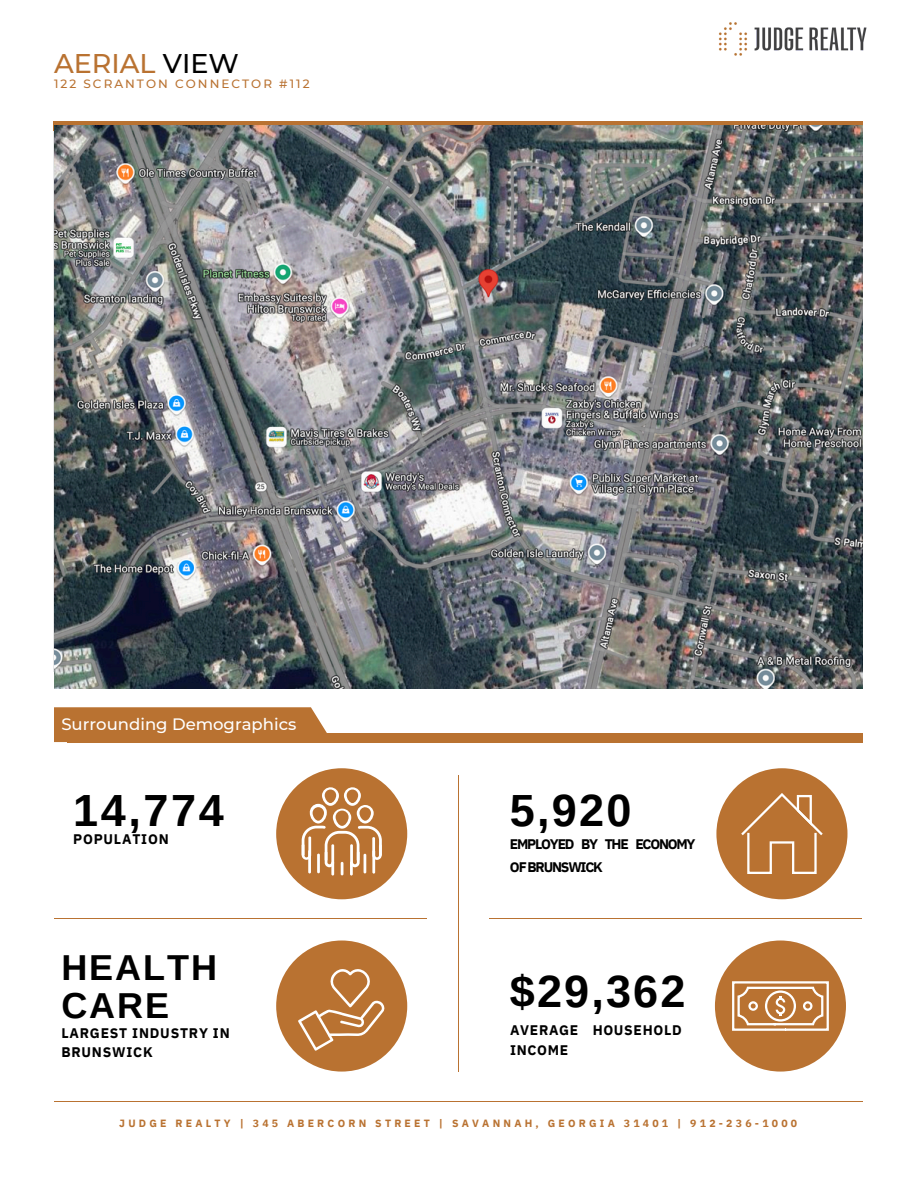
<style>
.page{position:relative;width:918px;height:1188px;background:#fff}
.page>*{position:absolute;margin:0;border:0;box-sizing:border-box;transform-origin:0 0}
.t1{font:700 45px "Arimo";letter-spacing:.05em;color:#000}
.t2{font:700 36px/38.2px "Arimo";letter-spacing:.055em;color:#000}
.t3{font:500 27px "Montserrat";color:#b97231}
.t4{font:500 16.5px "Montserrat";color:#fff}
.t5{font:700 13.8px/19.2px "IBM Plex Sans";letter-spacing:.05em;color:#000}
.t6{font:700 13.8px/23.7px "IBM Plex Sans";letter-spacing:-.09em;color:#000}
.t7{font:500 12px "Montserrat";letter-spacing:.17em;color:#b97231}
.t8{font:700 10.5px "IBM Plex Sans";letter-spacing:.305em;color:#b97231}
.s1{color:#000}
</style>
<div class="page">
<div style="left:54px;top:121px;width:808px;height:9px;background:#b97231"></div>
<hr style="left:54px;top:1101px;width:808px;height:1px;background:#b97231">
<div style="left:276px;top:941px;width:131px;height:131px;background:#b97231;border-radius:50%"></div>
<hr style="left:54px;top:918px;width:373px;height:1px;background:#b97231">
<div style="left:276px;top:768px;width:131px;height:131px;background:#b97231;border-radius:50%"></div>
<svg style="left:302px;top:787px;width:80px;height:89px"></svg>
<hr style="left:459px;top:775px;width:1px;height:296px;background:#b97231">
<div style="left:67px;top:733px;width:795px;height:9px;background:#b97231"></div>
<div style="left:54px;top:707px;width:273px;height:35px;background:#b97231"></div>
<hr style="left:489px;top:918px;width:373px;height:1px;background:#b97231">
<div style="left:716px;top:768px;width:131px;height:131px;background:#b97231;border-radius:50%"></div>
<svg style="left:741px;top:793px;width:82px;height:81px"></svg>
<div style="left:715px;top:941px;width:131px;height:131px;background:#b97231;border-radius:50%"></div>
<svg style="left:732px;top:981px;width:97px;height:50px"></svg>
<img style="left:719px;top:22px;width:148px;height:34px">
<img style="left:54px;top:125px;width:809px;height:564px">
<svg style="left:298px;top:969px;width:87px;height:82px"></svg>
<h1 class="t3" style="left:54px;top:46px;width:187px">AERIAL <span class="s1">VIEW</span></h1>
<h1 class="t7" style="left:54px;top:76px;width:24px">122</h1>
<h1 class="t7" style="left:84px;top:76px;width:86px">SCRANTON</h1>
<h1 class="t7" style="left:175px;top:76px;width:136px">CONNECTOR #112</h1>
<h3 class="t4" style="left:61px;top:714px;width:237px">Surrounding Demographics</h3>
<p class="t1" style="left:73px;top:786px;width:152px">14,774</p>
<p class="t5" style="left:73px;top:830px;width:97px">POPULATION</p>
<h2 class="t2" style="left:61px;top:948px;width:157px">HEALTH<br>CARE</h2>
<h2 class="t5" style="left:61px;top:1023px;width:170px">LARGEST INDUSTRY IN<br>BRUNSWICK</h2>
<p class="t1" style="left:510px;top:786px;width:123px">5,920</p>
<h3 class="t6" style="left:510px;top:832px;width:187px">EMPLOYED BY THE ECONOMY<br>OFBRUNSWICK</h3>
<h3 class="t1" style="left:510px;top:966px;width:177px">$29,362</h3>
<h3 class="t5" style="left:510px;top:1020px;width:173px;line-height:20.2px">AVERAGE HOUSEHOLD<br>INCOME</h3>
<h1 class="t8" style="left:119px;top:1116px;width:679px">JUDGE REALTY | 345 ABERCORN STREET | SAVANNAH, GEORGIA 31401 | 912-236-1000</h1>
</div>
